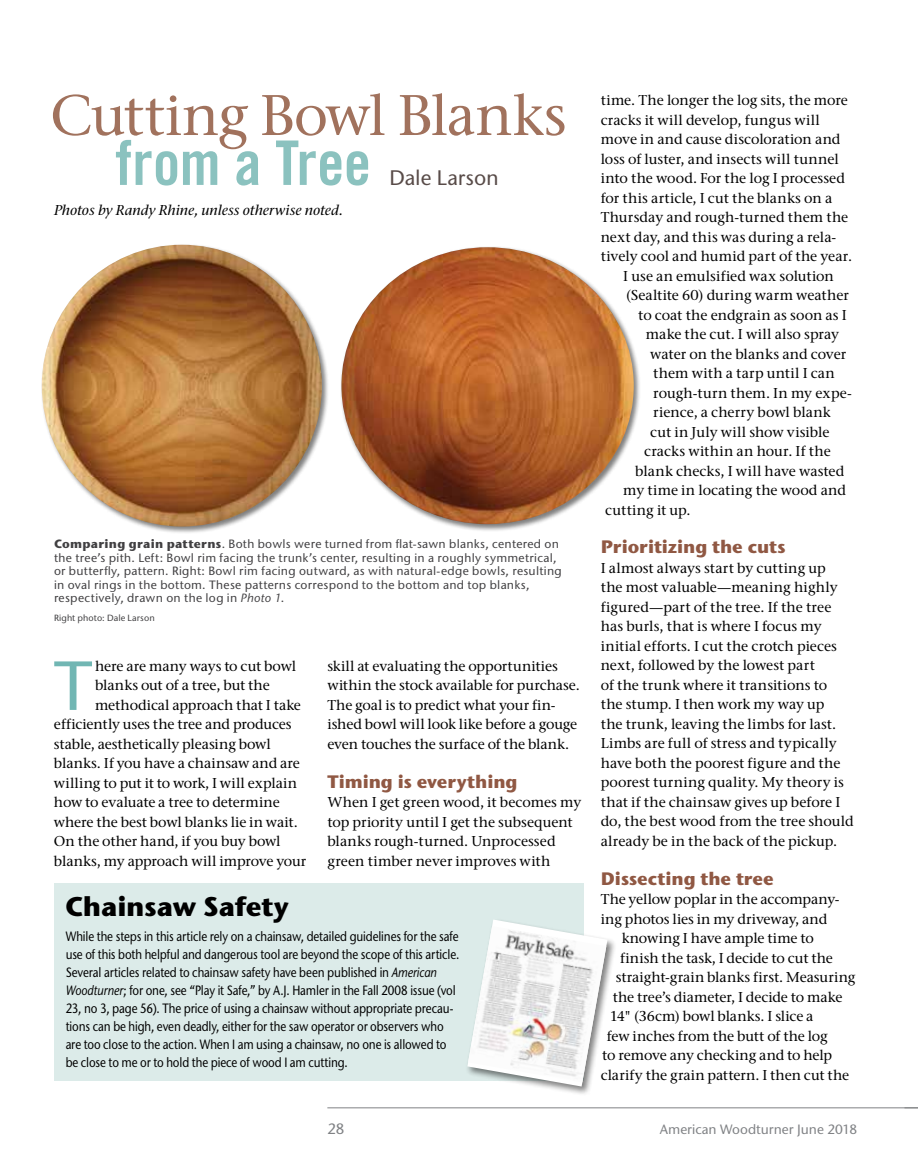
<style>
.page{position:relative;width:918px;height:1175px;background:#fff}
.page>*{position:absolute;margin:0;border:0;box-sizing:border-box;transform-origin:0 0}
.t1{font:500 69.3px "Stone Sans ITC Pro";color:#71b6b3}
.t2{font:61.5px "Trade Gothic Bold Cond Twenty";letter-spacing:-.005em;color:#8bc2bf}
.t3{font:500 57px "Stone Serif ITC Pro";letter-spacing:-.02em;color:#a1725d}
.t4{font:700 27px "Stone Sans ITC Pro";letter-spacing:-.01em;color:#000}
.t5{font:500 21px "Stone Sans ITC Pro";letter-spacing:-.005em;color:#584b48}
.t6{font:700 18px "Stone Sans ITC Pro";letter-spacing:-.005em;color:#905843}
.t7{font:500 15px "Stone Sans ITC Pro";color:#808285}
.t8{font:500 14.25px/19.5px "Stone Serif ITC Pro";color:#000}
.t9{font:italic 500 14.25px "Stone Serif ITC Pro";letter-spacing:.005em;color:#000}
.t10{font:500 14.25px "Stone Serif ITC Pro";letter-spacing:-.02em;color:#000}
.t11{font:500 14.25px "Stone Serif ITC Pro";letter-spacing:.02em;color:#000}
.t12{font:500 13.5px/18px "Stone Sans ITC Pro";letter-spacing:-.01em;color:#000;scale:.85 1}
.t13{font:500 13.5px "Stone Sans ITC Pro";color:#808285}
.t14{font:500 12px/13.5px "Stone Sans ITC Pro";letter-spacing:.025em;color:#414042}
.t15{font:500 9px "Stone Sans ITC Pro";letter-spacing:.015em;color:#414042}
.s1{font-weight:700}
.s2{font-style:italic}
</style>
<div class="page">
<hr style="left:327px;top:1107px;width:591px;height:1px;background:#808285">
<div style="left:54px;top:883px;width:530px;height:197px;background:#dcebe9"></div>
<div style="left:466px;top:917px;width:151px;height:179px;background:#000;opacity:.5"></div>
<svg style="left:467px;top:919px;width:141px;height:167px"></svg>
<img style="left:468px;top:926px;width:138px;height:156px">
<div style="left:41px;top:243px;width:289px;height:291px;background:#000;opacity:.5"></div>
<img style="left:42px;top:245px;width:280px;height:281px">
<div style="left:340px;top:246px;width:302px;height:286px;background:#000;opacity:.5"></div>
<img style="left:341px;top:247px;width:293px;height:277px">
<h3 class="t3" style="left:50px;top:80px;width:518px">Cutting Bowl Blanks</h3>
<h2 class="t2" style="left:115px;top:126px;width:257px">from a Tree</h2>
<h3 class="t5" style="left:390px;top:165px;width:111px">Dale Larson</h3>
<p class="t9" style="left:54px;top:201px;width:291px">Photos by Randy Rhine, unless otherwise noted.</p>
<p class="t14" style="left:54px;top:537px;width:509px"><span class="s1">Comparing grain patterns</span>. Both bowls were turned from flat-sawn blanks, centered on the tree’s pith. Left: Bowl rim facing the trunk’s center, resulting in a roughly symmetrical, or butterfly, pattern. Right: Bowl rim facing outward, as with natural-edge bowls, resulting in oval rings in the bottom. These patterns correspond to the bottom and top blanks, respectively, drawn on the log in <span class="s2">Photo 1</span>.</p>
<p class="t15" style="left:54px;top:612px;width:102px">Right photo: Dale Larson</p>
<h1 class="t1" style="left:54px;top:643px;width:40px">T</h1>
<p class="t8" style="left:95px;top:656px;width:203px">here are many ways to cut bowl</p>
<p class="t8" style="left:95px;top:676px;width:176px">blanks out of a tree, but the</p>
<p class="t8" style="left:95px;top:695px;width:207px">methodical approach that I take</p>
<p class="t8" style="left:54px;top:715px;width:239px">efficiently uses the tree and produces</p>
<p class="t8" style="left:54px;top:734px;width:218px">stable, aesthetically pleasing bowl</p>
<p class="t8" style="left:54px;top:753px;width:248px">blanks. If you have a chainsaw and are</p>
<p class="t8" style="left:54px;top:773px;width:245px">willing to put it to work, I will explain</p>
<p class="t8" style="left:54px;top:792px;width:227px">how to evaluate a tree to determine</p>
<p class="t8" style="left:54px;top:812px;width:245px">where the best bowl blanks lie in wait.</p>
<p class="t8" style="left:54px;top:831px;width:228px">On the other hand, if you buy bowl</p>
<p class="t8" style="left:54px;top:851px;width:254px">blanks, my approach will improve your</p>
<p class="t8" style="left:327px;top:656px;width:254px">skill at evaluating the opportunities within the stock available for purchase.<br>The goal is to predict what your fin&shy;ished bowl will look like before a gouge even touches the surface of the blank.</p>
<p class="t6" style="left:327px;top:769px;width:192px">Timing is everything</p>
<p class="t8" style="left:327px;top:792px;width:255px">When I get green wood, it becomes my top priority until I get the subsequent blanks rough-turned. Unprocessed green timber never improves with</p>
<h3 class="t4" style="left:65px;top:889px;width:225px">Chainsaw Safety</h3>
<p class="t12" style="left:66px;top:926px;width:465px">While the steps in this article rely on a chainsaw, detailed guidelines for the safe use of this both helpful and dangerous tool are beyond the scope of this article.<br>Several articles related to chainsaw safety have been published in <span class="s2">American Woodturner</span>; for one, see “Play it Safe,” by A.J. Hamler in the Fall 2008 issue (vol 23, no 3, page 56). The price of using a chainsaw without appropriate precau&shy;tions can be high, even deadly, either for the saw operator or observers who are too close to the action. When I am using a chainsaw, no one is allowed to be close to me or to hold the piece of wood I am cutting.</p>
<p class="t8" style="left:601px;top:90px;width:249px">time. The longer the log sits, the more</p>
<p class="t8" style="left:601px;top:110px;width:221px">cracks it will develop, fungus will</p>
<p class="t8" style="left:601px;top:129px;width:241px">move in and cause discoloration and</p>
<p class="t8" style="left:601px;top:149px;width:240px">loss of luster, and insects will tunnel</p>
<p class="t8" style="left:601px;top:168px;width:246px">into the wood. For the log I processed</p>
<p class="t8" style="left:601px;top:188px;width:233px">for this article, I cut the blanks on a</p>
<p class="t8" style="left:601px;top:207px;width:249px">Thursday and rough-turned them the</p>
<p class="t8" style="left:601px;top:227px;width:237px">next day, and this was during a rela-</p>
<p class="t8" style="left:601px;top:246px;width:253px">tively cool and humid part of the year.</p>
<p class="t8" style="left:623px;top:266px;width:212px">I use an emulsified wax solution</p>
<p class="t8" style="left:626px;top:285px;width:224px">(Sealtite 60) during warm weather</p>
<p class="t8" style="left:638px;top:305px;width:210px">to coat the endgrain as soon as I</p>
<p class="t8" style="left:646px;top:324px;width:195px">make the cut. I will also spray</p>
<p class="t8" style="left:650px;top:344px;width:198px">water on the blanks and cover</p>
<p class="t11" style="left:653px;top:364px;width:183px">them with a tarp until I can</p>
<p class="t8" style="left:653px;top:383px;width:200px">rough-turn them. In my expe-</p>
<p class="t8" style="left:653px;top:402px;width:179px">rience, a cherry bowl blank</p>
<p class="t8" style="left:650px;top:422px;width:181px">cut in July will show visible</p>
<p class="t8" style="left:644px;top:441px;width:188px">cracks within an hour. If the</p>
<p class="t8" style="left:635px;top:461px;width:211px">blank checks, I will have wasted</p>
<p class="t8" style="left:623px;top:480px;width:224px">my time in locating the wood and</p>
<p class="t8" style="left:605px;top:500px;width:87px">cutting it up.</p>
<p class="t6" style="left:601px;top:535px;width:186px">Prioritizing the cuts</p>
<p class="t8" style="left:601px;top:558px;width:255px">I almost always start by cutting up<br>the most valuable—meaning highly figured—part of the tree. If the tree has burls, that is where I focus my initial efforts. I cut the crotch pieces next, followed by the lowest part<br>of the trunk where it transitions to<br>the stump. I then work my way up<br>the trunk, leaving the limbs for last.<br>Limbs are full of stress and typically have both the poorest figure and the poorest turning quality. My theory is that if the chainsaw gives up before I do, the best wood from the tree should already be in the back of the pickup.</p>
<p class="t6" style="left:601px;top:866px;width:175px">Dissecting the tree</p>
<p class="t8" style="left:601px;top:889px;width:240px">The yellow poplar in the accompany-</p>
<p class="t8" style="left:601px;top:909px;width:228px">ing photos lies in my driveway, and</p>
<p class="t10" style="left:622px;top:929px;width:194px">knowing I have ample time to</p>
<p class="t8" style="left:620px;top:948px;width:214px">finish the task, I decide to cut the</p>
<p class="t8" style="left:616px;top:967px;width:241px">straight-grain blanks first. Measuring</p>
<p class="t8" style="left:613px;top:987px;width:231px">the tree’s diameter, I decide to make</p>
<p class="t8" style="left:610px;top:1006px;width:205px">14" (36cm) bowl blanks. I slice a</p>
<p class="t8" style="left:607px;top:1026px;width:223px">few inches from the butt of the log</p>
<p class="t8" style="left:602px;top:1045px;width:232px">to remove any checking and to help</p>
<p class="t8" style="left:601px;top:1065px;width:250px">clarify the grain pattern. I then cut the</p>
<p class="t7" style="left:327px;top:1119px;width:19px">28</p>
<p class="t13" style="left:660px;top:1120px;width:199px">American Woodturner June 2018</p>
</div>
